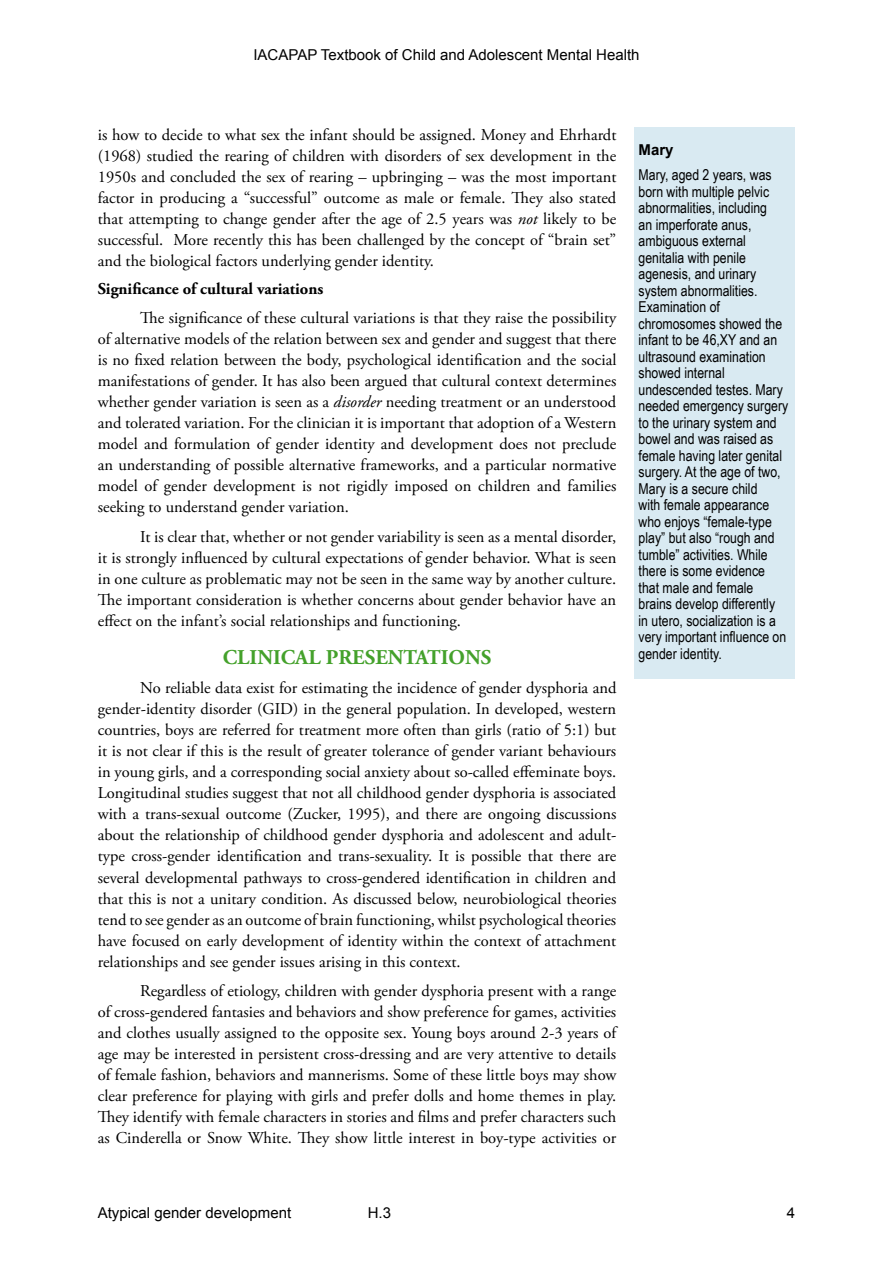
<style>
.page{position:relative;width:893px;height:1263px;background:#fff}
.page>*{position:absolute;margin:0;border:0;box-sizing:border-box;transform-origin:0 0}
.t1{font:700 21px "Adobe Garamond Pro";color:#44a12b}
.t2{font:16.5px/21px "Adobe Garamond Pro";color:#000;text-align:justify}
.t3{font:700 16.5px "Adobe Garamond Pro";color:#000}
.t4{font:15px/16.5px "Arial Narrow";color:#000}
.t5{font:15px "Arial";color:#000}
.t6{font:700 15px "Arial";color:#000}
.s1{font-style:italic}
</style>
<div class="page">
<div style="left:634px;top:128px;width:161px;height:551px;background:#d9eaf2"></div>
<p class="t5" style="left:253px;top:45px;width:388px">IACAPAP Textbook of Child and Adolescent Mental Health</p>
<p class="t2" style="left:98px;top:124px;width:520px">is how to decide to what sex the infant should be assigned. Money and Ehrhardt (1968) studied the rearing of children with disorders of sex development in the 1950s and concluded the sex of rearing – upbringing – was the most important factor in producing a “successful” outcome as male or female. They also stated that attempting to change gender after the age of 2.5 years was <span class="s1">not</span> likely to be successful. More recently this has been challenged by the concept of “brain set” and the biological factors underlying gender identity.</p>
<p class="t3" style="left:98px;top:279px;width:227px">Significance of cultural variations</p>
<p class="t2" style="left:98px;top:308px;width:520px;text-indent:43px">The significance of these cultural variations is that they raise the possibility of alternative models of the relation between sex and gender and suggest that there is no fixed relation between the body, psychological identification and the social manifestations of gender. It has also been argued that cultural context determines whether gender variation is seen as a <span class="s1">disorder</span> needing treatment or an understood and tolerated variation. For the clinician it is important that adoption of a Western model and formulation of gender identity and development does not preclude an understanding of possible alternative frameworks, and a particular normative model of gender development is not rigidly imposed on children and families seeking to understand gender variation.</p>
<p class="t2" style="left:98px;top:527px;width:520px;text-indent:43px">It is clear that, whether or not gender variability is seen as a mental disorder, it is strongly influenced by cultural expectations of gender behavior. What is seen in one culture as problematic may not be seen in the same way by another culture.<br>The important consideration is whether concerns about gender behavior have an effect on the infant’s social relationships and functioning.</p>
<p class="t1" style="left:223px;top:645px;width:270px">CLINICAL PRESENTATIONS</p>
<p class="t2" style="left:98px;top:678px;width:520px;text-indent:43px">No reliable data exist for estimating the incidence of gender dysphoria and gender-identity disorder (GID) in the general population. In developed, western countries, boys are referred for treatment more often than girls (ratio of 5:1) but it is not clear if this is the result of greater tolerance of gender variant behaviours in young girls, and a corresponding social anxiety about so-called effeminate boys.<br>Longitudinal studies suggest that not all childhood gender dysphoria is associated with a trans-sexual outcome (Zucker, 1995), and there are ongoing discussions about the relationship of childhood gender dysphoria and adolescent and adult&shy;type cross-gender identification and trans-sexuality. It is possible that there are several developmental pathways to cross-gendered identification in children and that this is not a unitary condition. As discussed below, neurobiological theories tend to see gender as an outcome of brain functioning, whilst psychological theories have focused on early development of identity within the context of attachment relationships and see gender issues arising in this context.</p>
<p class="t2" style="left:98px;top:981px;width:520px;text-indent:43px">Regardless of etiology, children with gender dysphoria present with a range of cross-gendered fantasies and behaviors and show preference for games, activities and clothes usually assigned to the opposite sex. Young boys around 2-3 years of age may be interested in persistent cross-dressing and are very attentive to details of female fashion, behaviors and mannerisms. Some of these little boys may show clear preference for playing with girls and prefer dolls and home themes in play.<br>They identify with female characters in stories and films and prefer characters such as Cinderella or Snow White. They show little interest in boy-type activities or</p>
<p class="t6" style="left:639px;top:140px;width:37px">Mary</p>
<p class="t4" style="left:639px;top:166px;width:151px">Mary, aged 2 years, was born with multiple pelvic abnormalities, including<br>an imperforate anus, ambiguous external genitalia with penile agenesis, and urinary system abnormalities.<br>Examination of chromosomes showed the infant to be 46,XY and an ultrasound examination showed internal undescended testes. Mary needed emergency surgery to the urinary system and bowel and was raised as female having later genital surgery. At the age of two,<br>Mary is a secure child<br>with female appearance who enjoys “female-type play” but also “rough and tumble” activities. While there is some evidence that male and female brains develop differently in utero, socialization is a very important influence on gender identity.</p>
<p class="t5" style="left:98px;top:1203px;width:195px">Atypical gender development</p>
<p class="t5" style="left:368px;top:1203px;width:25px">H.3</p>
<p class="t5" style="left:787px;top:1203px;width:10px">4</p>
</div>
